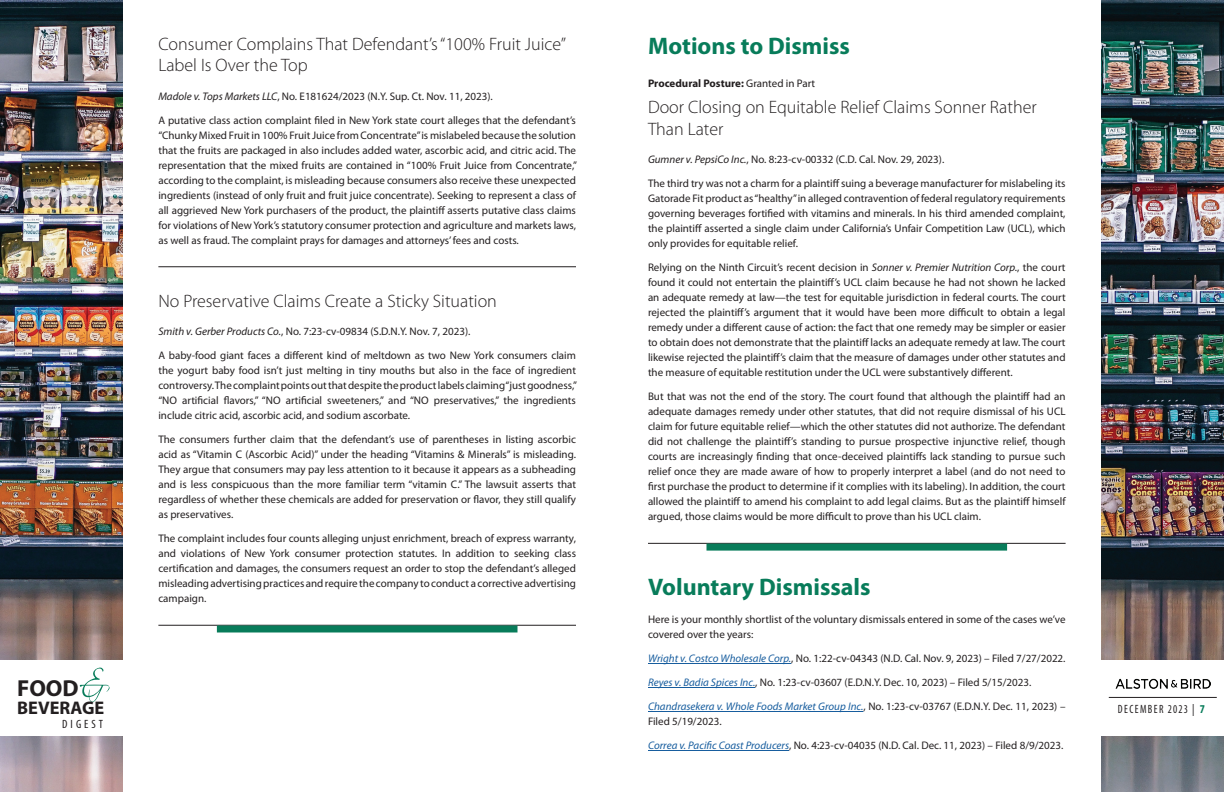
<style>
.page{position:relative;width:1224px;height:792px;background:#fff}
.page>*{position:absolute;margin:0;border:0;box-sizing:border-box;transform-origin:0 0}
.t1{font:700 24px "Myriad Pro";color:#087c5a}
.t2{font:700 23.2px "Myriad Pro";color:#231f20}
.t3{font:700 18.3px "Myriad Pro";color:#231f20}
.t4{font:300 18px/21.6px "Myriad Pro";color:#231f20}
.t5{font:condensed 12px "Myriad Pro";letter-spacing:.13em;color:#231f20;scale:.9 1}
.t6{font:condensed 12px "Myriad Pro";letter-spacing:.13em;color:#231f20}
.t7{font:11px/15px "Myriad Pro";color:#231f20;text-align:justify}
.t8{font:700 11px "Myriad Pro";color:#231f20}
.s1{font-style:italic}
.s2{font-weight:400}
.s3{font-style:italic;color:#175d9e}
.s4{font-weight:700;color:#087c5a}
</style>
<div class="page">
<img style="left:0;top:0;width:122px;height:792px">
<img style="left:1102px;top:0;width:122px;height:792px">
<div style="left:0;top:660px;width:125px;height:75px;background:#fff"></div>
<svg style="left:80px;top:668px;width:30px;height:34px"></svg>
<div style="left:1096px;top:660px;width:128px;height:75px;background:#fff"></div>
<hr style="left:1109px;top:697px;width:108px;height:1px;background:#231f20">
<img style="left:1115px;top:678px;width:96px;height:11px">
<hr style="left:158px;top:266px;width:418px;height:1px;background:#231f20">
<hr style="left:158px;top:625px;width:418px;height:1px;background:#231f20">
<div style="left:217px;top:626px;width:301px;height:6px;background:#087c5a"></div>
<hr style="left:648px;top:543px;width:418px;height:1px;background:#231f20">
<div style="left:706px;top:544px;width:301px;height:7px;background:#087c5a"></div>
<hr style="left:648px;top:663px;width:143px;height:1px;background:#175d9e">
<hr style="left:648px;top:687px;width:107px;height:1px;background:#175d9e">
<hr style="left:648px;top:711px;width:215px;height:1px;background:#175d9e">
<hr style="left:648px;top:750px;width:141px;height:1px;background:#175d9e">
<h2 class="t2" style="left:17px;top:673px;width:63px">FOOD</h2>
<h3 class="t3" style="left:17px;top:696px;width:89px">BEVERAGE</h3>
<p class="t6" style="left:62px;top:716px;width:42px">DIGEST</p>
<h3 class="t4" style="left:158px;top:33px;width:409px">Consumer Complains That Defendant’s “100% Fruit Juice”<br>Label Is Over the Top</h3>
<p class="t7" style="left:158px;top:84px;width:419px;line-height:24px"><span class="s1">Madole v. Tops Markets LLC</span>, No. E181624/2023 (N.Y. Sup. Ct. Nov. 11, 2023).<br>A putative class action complaint filed in New York state court alleges that the defendant’s</p>
<p class="t7" style="left:158px;top:127px;width:420px">“Chunky Mixed Fruit in 100% Fruit Juice from Concentrate” is mislabeled because the solution that the fruits are packaged in also includes added water, ascorbic acid, and citric acid. The representation that the mixed fruits are contained in “100% Fruit Juice from Concentrate,” according to the complaint, is misleading because consumers also receive these unexpected ingredients (instead of only fruit and fruit juice concentrate). Seeking to represent a class of all aggrieved New York purchasers of the product, the plaintiff asserts putative class claims for violations of New York’s statutory consumer protection and agriculture and markets laws, as well as fraud. The complaint prays for damages and attorneys’ fees and costs.</p>
<h3 class="t4" style="left:158px;top:290px;width:340px">No Preservative Claims Create a Sticky Situation</h3>
<p class="t7" style="left:158px;top:319px;width:419px;line-height:24px"><span class="s1">Smith v. Gerber Products Co.</span>, No. 7:23-cv-09834 (S.D.N.Y. Nov. 7, 2023).<br>A baby-food giant faces a different kind of meltdown as two New York consumers claim</p>
<p class="t7" style="left:158px;top:363px;width:420px">the yogurt baby food isn’t just melting in tiny mouths but also in the face of ingredient controversy. The complaint points out that despite the product labels claiming “just goodness,” “NO artificial flavors,” “NO artificial sweeteners,” and “NO preservatives,” the ingredients include citric acid, ascorbic acid, and sodium ascorbate.</p>
<p class="t7" style="left:158px;top:432px;width:419px">The consumers further claim that the defendant’s use of parentheses in listing ascorbic acid as “Vitamin C (Ascorbic Acid)” under the heading “Vitamins &amp; Minerals” is misleading.<br>They argue that consumers may pay less attention to it because it appears as a subheading and is less conspicuous than the more familiar term “vitamin C.” The lawsuit asserts that regardless of whether these chemicals are added for preservation or flavor, they still qualify as preservatives.</p>
<p class="t7" style="left:158px;top:531px;width:419px">The complaint includes four counts alleging unjust enrichment, breach of express warranty, and violations of New York consumer protection statutes. In addition to seeking class certification and damages, the consumers request an order to stop the defendant’s alleged misleading advertising practices and require the company to conduct a corrective advertising campaign.</p>
<h1 class="t1" style="left:648px;top:30px;width:204px">Motions to Dismiss</h1>
<p class="t8" style="left:648px;top:76px;width:169px">Procedural Posture: <span class="s2">Granted in Part</span></p>
<h3 class="t4" style="left:648px;top:96px;width:390px">Door Closing on Equitable Relief Claims Sonner Rather<br>Than Later</h3>
<p class="t7" style="left:648px;top:147px;width:419px;line-height:24px"><span class="s1">Gumner v. PepsiCo Inc.</span>, No. 8:23-cv-00332 (C.D. Cal. Nov. 29, 2023).<br>The third try was not a charm for a plaintiff suing a beverage manufacturer for mislabeling its</p>
<p class="t7" style="left:648px;top:191px;width:419px">Gatorade Fit product as “healthy” in alleged contravention of federal regulatory requirements governing beverages fortified with vitamins and minerals. In his third amended complaint, the plaintiff asserted a single claim under California’s Unfair Competition Law (UCL), which only provides for equitable relief.</p>
<p class="t7" style="left:648px;top:260px;width:419px">Relying on the Ninth Circuit’s recent decision in <span class="s1">Sonner v. Premier Nutrition Corp.</span>, the court found it could not entertain the plaintiff’s UCL claim because he had not shown he lacked an adequate remedy at law—the test for equitable jurisdiction in federal courts. The court rejected the plaintiff’s argument that it would have been more difficult to obtain a legal remedy under a different cause of action: the fact that one remedy may be simpler or easier to obtain does not demonstrate that the plaintiff lacks an adequate remedy at law. The court likewise rejected the plaintiff’s claim that the measure of damages under other statutes and the measure of equitable restitution under the UCL were substantively different.</p>
<p class="t7" style="left:648px;top:389px;width:419px">But that was not the end of the story. The court found that although the plaintiff had an adequate damages remedy under other statutes, that did not require dismissal of his UCL claim for future equitable relief—which the other statutes did not authorize. The defendant did not challenge the plaintiff’s standing to pursue prospective injunctive relief, though courts are increasingly finding that once-deceived plaintiffs lack standing to pursue such relief once they are made aware of how to properly interpret a label (and do not need to first purchase the product to determine if it complies with its labeling). In addition, the court allowed the plaintiff to amend his complaint to add legal claims. But as the plaintiff himself argued, those claims would be more difficult to prove than his UCL claim.</p>
<h1 class="t1" style="left:648px;top:571px;width:224px">Voluntary Dismissals</h1>
<p class="t7" style="left:648px;top:612px;width:419px">Here is your monthly shortlist of the voluntary dismissals entered in some of the cases we’ve covered over the years:</p>
<p class="t7" style="left:648px;top:647px;width:419px;line-height:24px;text-align:left"><span class="s3">Wright v. Costco Wholesale Corp.</span>, No. 1:22-cv-04343 (N.D. Cal. Nov. 9, 2023) – Filed 7/27/2022.<br><span class="s3">Reyes v. Badia Spices Inc.</span>, No. 1:23-cv-03607 (E.D.N.Y. Dec. 10, 2023) – Filed 5/15/2023.<br><span class="s3">Chandrasekera v. Whole Foods Market Group Inc.</span>, No. 1:23-cv-03767 (E.D.N.Y. Dec. 11, 2023) –</p>
<p class="t7" style="left:648px;top:710px;width:417px;line-height:24px">Filed 5/19/2023.<br><span class="s3">Correa v. Pacific Coast Producers</span>, No. 4:23-cv-04035 (N.D. Cal. Dec. 11, 2023) – Filed 8/9/2023.</p>
<p class="t5" style="left:1118px;top:701px;width:98px">DECEMBER 2023 | <span class="s4">7</span></p>
</div>
